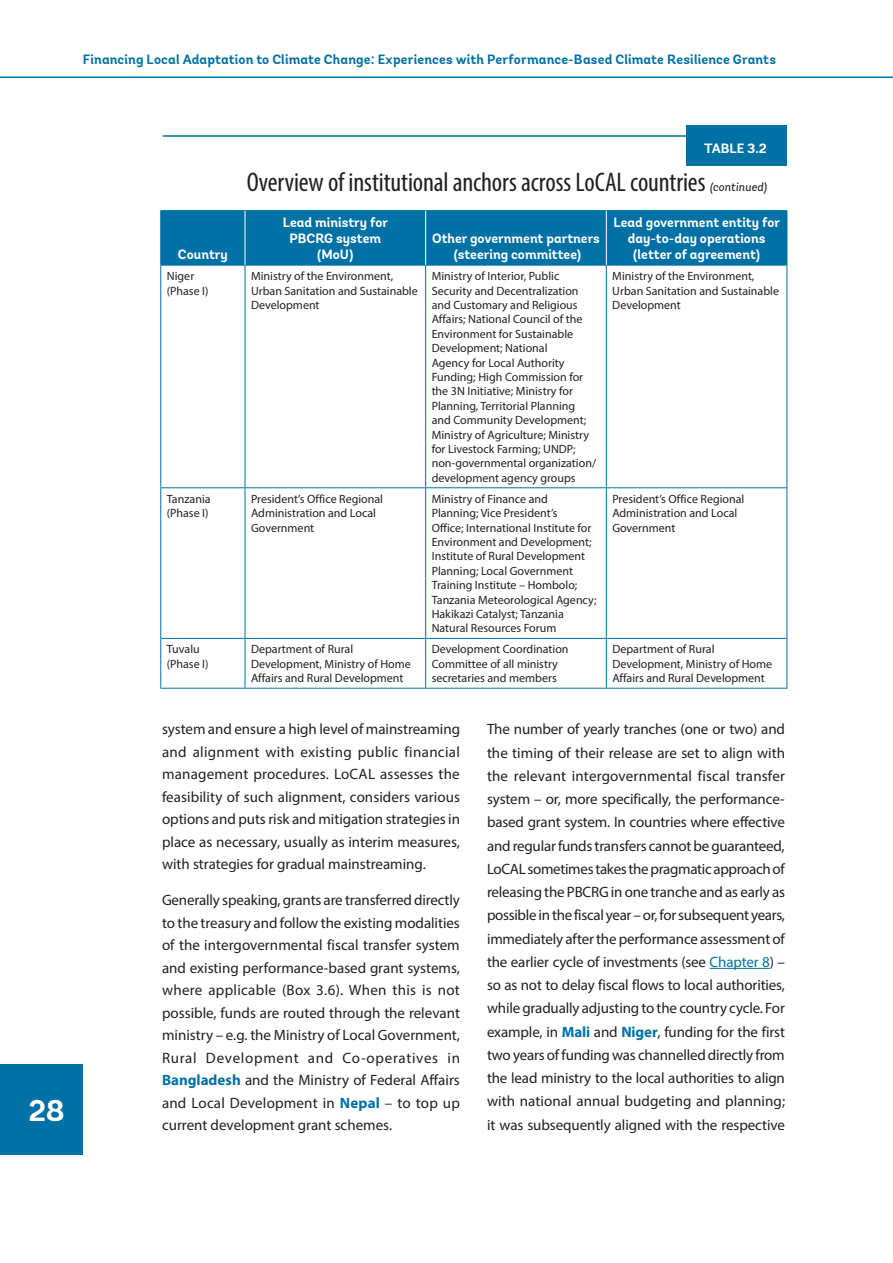
<style>
.page{position:relative;width:893px;height:1263px;background:#fff}
.page>*{position:absolute;margin:0;border:0;box-sizing:border-box;transform-origin:0 0}
.t1{font:700 30px "Andes";color:#fff}
.t2{font:condensed 27px "Myriad Pro";letter-spacing:-.005em;color:#231f20}
.t3{font:15px/23.2px "Myriad Pro";color:#231f20;text-align:justify}
.t4{font:700 13.5px/16.2px "Andes";color:#fff;text-align:center}
.t5{font:700 13.5px "Andes";letter-spacing:.01em;color:#0071a5}
.t6{font:12px/14.4px "Myriad Pro";color:#231f20}
.t7{font:italic 12px "Andes";letter-spacing:.015em;color:#231f20}
.s1{font-weight:700;color:#0071a5}
.s2{color:#0071a5}
</style>
<div class="page">
<div style="left:0;top:1064px;width:83px;height:90px;background:#0071a5"></div>
<hr style="left:0;top:77px;width:893px;height:1px;background:#0071a5">
<hr style="left:710px;top:968px;width:60px;height:1px;background:#0071a5">
<div style="left:686px;top:125px;width:100px;height:41px;background:#0071a5"></div>
<hr style="left:163px;top:135px;width:604px;height:2px;background:#0071a5">
<div style="left:161px;top:211px;width:626px;height:54px;background:#0071a5"></div>
<svg style="left:161px;top:266px;width:626px;height:422px"></svg>
<hr style="left:160px;top:210px;width:85px;height:1px;background:#0071a5">
<hr style="left:245px;top:210px;width:181px;height:1px;background:#0071a5">
<hr style="left:426px;top:210px;width:180px;height:1px;background:#0071a5">
<hr style="left:606px;top:210px;width:181px;height:1px;background:#0071a5">
<hr style="left:160px;top:265px;width:85px;height:1px;background:#0071a5">
<hr style="left:245px;top:265px;width:181px;height:1px;background:#0071a5">
<hr style="left:426px;top:265px;width:180px;height:1px;background:#0071a5">
<hr style="left:606px;top:265px;width:181px;height:1px;background:#0071a5">
<hr style="left:160px;top:211px;width:1px;height:54px;background:#0071a5">
<hr style="left:787px;top:211px;width:1px;height:54px;background:#0071a5">
<hr style="left:160px;top:266px;width:1px;height:221px;background:#0071a5">
<hr style="left:245px;top:266px;width:1px;height:221px;background:#0071a5">
<hr style="left:425px;top:266px;width:1px;height:221px;background:#0071a5">
<hr style="left:606px;top:266px;width:1px;height:221px;background:#0071a5">
<hr style="left:787px;top:266px;width:1px;height:221px;background:#0071a5">
<hr style="left:160px;top:487px;width:85px;height:1px;background:#0071a5">
<hr style="left:160px;top:488px;width:1px;height:150px;background:#0071a5">
<hr style="left:245px;top:487px;width:181px;height:1px;background:#0071a5">
<hr style="left:245px;top:488px;width:1px;height:150px;background:#0071a5">
<hr style="left:426px;top:487px;width:180px;height:1px;background:#0071a5">
<hr style="left:425px;top:488px;width:1px;height:150px;background:#0071a5">
<hr style="left:606px;top:487px;width:181px;height:1px;background:#0071a5">
<hr style="left:606px;top:488px;width:1px;height:150px;background:#0071a5">
<hr style="left:787px;top:488px;width:1px;height:150px;background:#0071a5">
<hr style="left:160px;top:638px;width:85px;height:1px;background:#0071a5">
<hr style="left:160px;top:639px;width:1px;height:49px;background:#0071a5">
<hr style="left:245px;top:638px;width:181px;height:1px;background:#0071a5">
<hr style="left:245px;top:639px;width:1px;height:49px;background:#0071a5">
<hr style="left:426px;top:638px;width:180px;height:1px;background:#0071a5">
<hr style="left:425px;top:639px;width:1px;height:49px;background:#0071a5">
<hr style="left:606px;top:638px;width:181px;height:1px;background:#0071a5">
<hr style="left:606px;top:639px;width:1px;height:49px;background:#0071a5">
<hr style="left:787px;top:639px;width:1px;height:49px;background:#0071a5">
<hr style="left:160px;top:688px;width:85px;height:1px;background:#0071a5">
<hr style="left:245px;top:688px;width:181px;height:1px;background:#0071a5">
<hr style="left:426px;top:688px;width:180px;height:1px;background:#0071a5">
<hr style="left:606px;top:688px;width:181px;height:1px;background:#0071a5">
<hr style="left:245px;top:211px;width:1px;height:54px;background:#fff">
<hr style="left:425px;top:211px;width:1px;height:54px;background:#fff">
<hr style="left:606px;top:211px;width:1px;height:54px;background:#fff">
<p class="t5" style="left:83px;top:51px;width:695px">Financing Local Adaptation to Climate Change: Experiences with Performance-Based Climate Resilience Grants</p>
<h1 class="t1" style="left:28px;top:1092px;width:38px">28</h1>
<p class="t4" style="left:178px;top:247px;width:51px">Country</p>
<p class="t4" style="left:704px;top:141px;width:64px">TABLE 3.2</p>
<h2 class="t2" style="left:247px;top:165px;width:460px">Overview of institutional anchors across LoCAL countries</h2>
<p class="t7" style="left:710px;top:179px;width:59px">(continued)</p>
<p class="t4" style="left:283px;top:214px;width:107px">Lead ministry for<br>PBCRG system (MoU)</p>
<p class="t4" style="left:432px;top:231px;width:169px">Other government partners (steering committee)</p>
<p class="t4" style="left:614px;top:214px;width:168px">Lead government entity for day-to-day operations (letter of agreement)</p>
<p class="t6" style="left:167px;top:269px;width:43px">Niger (Phase I)</p>
<p class="t6" style="left:251px;top:269px;width:168px">Ministry of the Environment,<br>Urban Sanitation and Sustainable<br>Development</p>
<p class="t6" style="left:432px;top:269px;width:166px">Ministry of Interior, Public<br>Security and Decentralization and Customary and Religious<br>Affairs; National Council of the<br>Environment for Sustainable<br>Development; National<br>Agency for Local Authority<br>Funding; High Commission for the 3N Initiative; Ministry for<br>Planning, Territorial Planning and Community Development;<br>Ministry of Agriculture; Ministry for Livestock Farming; UNDP; non-governmental organization/ development agency groups</p>
<p class="t6" style="left:612px;top:269px;width:168px">Ministry of the Environment,<br>Urban Sanitation and Sustainable<br>Development</p>
<p class="t6" style="left:167px;top:491px;width:45px">Tanzania (Phase I)</p>
<p class="t6" style="left:251px;top:491px;width:134px">President’s Office Regional<br>Administration and Local<br>Government</p>
<p class="t6" style="left:432px;top:491px;width:166px">Ministry of Finance and<br>Planning; Vice President’s<br>Office; International Institute for<br>Environment and Development;<br>Institute of Rural Development<br>Planning; Local Government<br>Training Institute – Hombolo;<br>Tanzania Meteorological Agency;<br>Hakikazi Catalyst; Tanzania<br>Natural Resources Forum</p>
<p class="t6" style="left:612px;top:491px;width:134px">President’s Office Regional<br>Administration and Local<br>Government</p>
<p class="t6" style="left:167px;top:642px;width:43px">Tuvalu (Phase I)</p>
<p class="t6" style="left:251px;top:642px;width:161px">Department of Rural<br>Development, Ministry of Home<br>Affairs and Rural Development</p>
<p class="t6" style="left:432px;top:642px;width:138px">Development Coordination<br>Committee of all ministry secretaries and members</p>
<p class="t6" style="left:612px;top:642px;width:161px">Department of Rural<br>Development, Ministry of Home<br>Affairs and Rural Development</p>
<p class="t3" style="left:162px;top:718px;width:300px;line-height:22.5px">system and ensure a high level of mainstreaming and alignment with existing public financial management procedures. LoCAL assesses the feasibility of such alignment, considers various options and puts risk and mitigation strategies in place as necessary, usually as interim measures, with strategies for gradual mainstreaming.</p>
<p class="t3" style="left:162px;top:889px;width:299px;line-height:22.5px">Generally speaking, grants are transferred directly to the treasury and follow the existing modalities of the intergovernmental fiscal transfer system and existing performance-based grant systems, where applicable (Box 3.6). When this is not possible, funds are routed through the relevant ministry – e.g. the Ministry of Local Government, Rural Development and Co-operatives in <span class="s1">Bangladesh</span> and the Ministry of Federal Affairs and Local Development in <span class="s1">Nepal</span> – to top up current development grant schemes.</p>
<p class="t3" style="left:487px;top:717px;width:300px">The number of yearly tranches (one or two) and the timing of their release are set to align with the relevant intergovernmental fiscal transfer system – or, more specifically, the performance&shy;based grant system. In countries where effective and regular funds transfers cannot be guaranteed, LoCAL sometimes takes the pragmatic approach of releasing the PBCRG in one tranche and as early as possible in the fiscal year – or, for subsequent years, immediately after the performance assessment of the earlier cycle of investments (see <span class="s2">Chapter 8</span>) – so as not to delay fiscal flows to local authorities, while gradually adjusting to the country cycle. For example, in <span class="s1">Mali</span> and <span class="s1">Niger</span>, funding for the first two years of funding was channelled directly from the lead ministry to the local authorities to align with national annual budgeting and planning; it was subsequently aligned with the respective</p>
</div>
